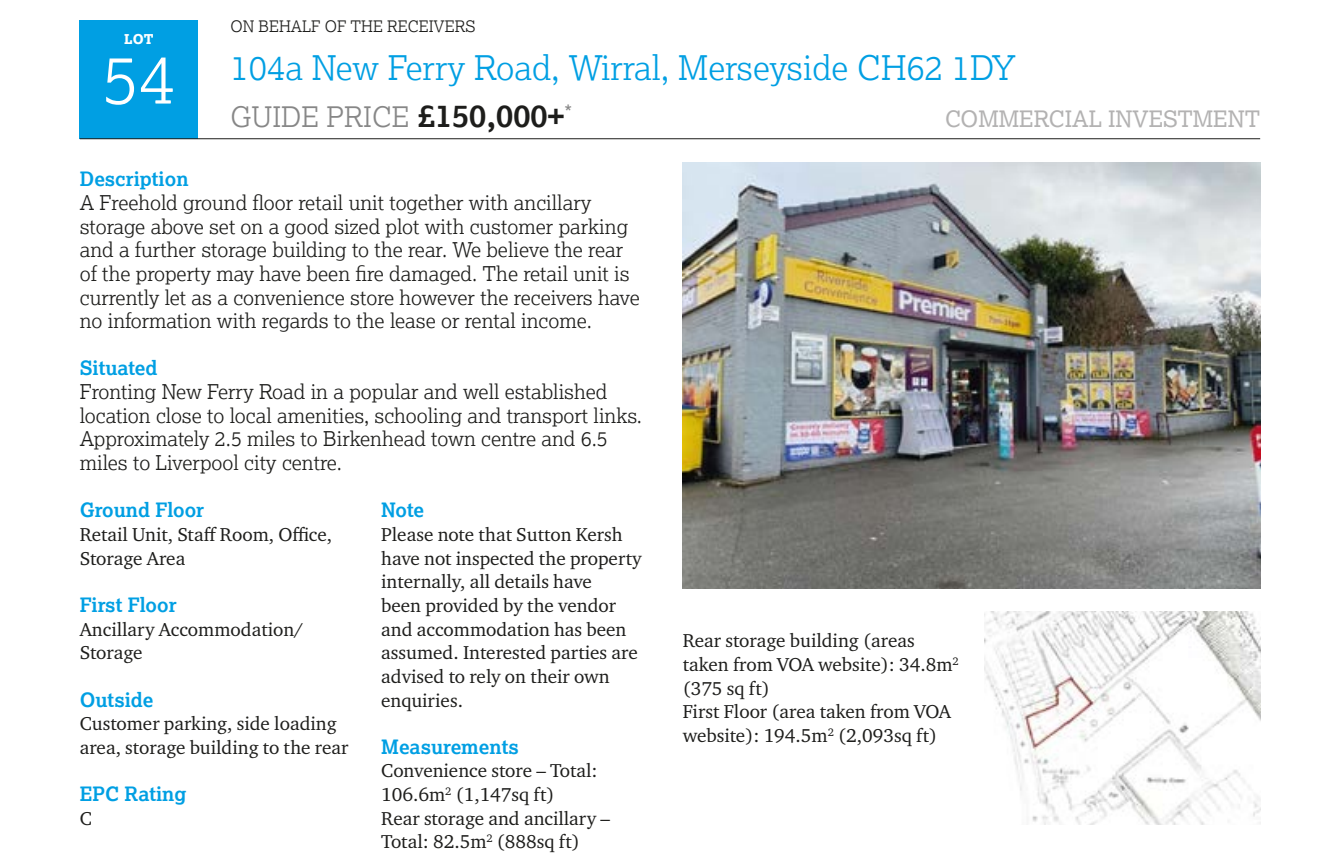
<style>
.page{position:relative;width:1339px;height:864px;background:#fff}
.page>*{position:absolute;margin:0;border:0;box-sizing:border-box;transform-origin:0 0}
.t1{font:300 67.5px "Lexia";color:#fff}
.t2{font:300 33.75px "Lexia";color:#009fe3}
.t3{font:300 28.12px "Lexia";color:#878787}
.t4{font:22.5px "Lexia";color:#b3b2b2}
.t5{font:300 20.25px/23.6px "Lexia";color:#1d1d1b}
.t6{font:700 19.8px "Lexia";color:#009fe3}
.t7{font:19.12px/23.6px "Charter ITC Pro";color:#1d1d1b}
.t8{font:300 15.75px "Lexia";color:#1d1d1b}
.t9{font:800 13.5px "Lexia";color:#fff}
.s1{font-weight:700;font-size:31.5px;color:#1d1d1b}
</style>
<div class="page">
<div style="left:80px;top:21px;width:118px;height:118px;background:#009fe3"></div>
<hr style="left:80px;top:138px;width:1180px;height:1px;background:#1d1d1b">
<img style="left:984px;top:611px;width:276px;height:213px">
<img style="left:682px;top:163px;width:578px;height:425px">
<p class="t9" style="left:124px;top:31px;width:31px">LOT</p>
<h1 class="t1" style="left:102px;top:36px;width:75px">54</h1>
<p class="t8" style="left:230px;top:17px;width:246px">ON BEHALF OF THE RECEIVERS</p>
<h2 class="t2" style="left:230px;top:46px;width:786px">104a New Ferry Road, Wirral, Merseyside CH62 1DY</h2>
<h3 class="t3" style="left:230px;top:99px;width:343px">GUIDE PRICE <span class="s1">£150,000+</span><sup>*</sup></h3>
<p class="t4" style="left:945px;top:105px;width:316px">COMMERCIAL INVESTMENT</p>
<p class="t6" style="left:80px;top:166px;width:110px">Description</p>
<p class="t5" style="left:80px;top:190px;width:561px">A Freehold ground floor retail unit together with ancillary storage above set on a good sized plot with customer parking and a further storage building to the rear. We believe the rear of the property may have been fire damaged. The retail unit is currently let as a convenience store however the receivers have no information with regards to the lease or rental income.</p>
<p class="t6" style="left:80px;top:355px;width:79px">Situated</p>
<p class="t5" style="left:80px;top:379px;width:563px">Fronting New Ferry Road in a popular and well established location close to local amenities, schooling and transport links.<br>Approximately 2.5 miles to Birkenhead town centre and 6.5 miles to Liverpool city centre.</p>
<p class="t6" style="left:80px;top:497px;width:126px">Ground Floor</p>
<p class="t7" style="left:80px;top:522px;width:254px">Retail Unit, Staff Room, Office,<br>Storage Area</p>
<p class="t6" style="left:80px;top:592px;width:98px">First Floor</p>
<p class="t7" style="left:80px;top:616px;width:225px">Ancillary Accommodation/<br>Storage</p>
<p class="t6" style="left:80px;top:686px;width:75px">Outside</p>
<p class="t7" style="left:80px;top:711px;width:270px">Customer parking, side loading area, storage building to the rear</p>
<p class="t6" style="left:80px;top:781px;width:108px">EPC Rating</p>
<p class="t7" style="left:80px;top:805px;width:14px">C</p>
<p class="t6" style="left:381px;top:497px;width:44px">Note</p>
<p class="t7" style="left:381px;top:522px;width:262px">Please note that Sutton Kersh have not inspected the property internally, all details have<br>been provided by the vendor and accommodation has been assumed. Interested parties are advised to rely on their own enquiries.</p>
<p class="t6" style="left:381px;top:733px;width:139px">Measurements</p>
<p class="t7" style="left:381px;top:758px;width:230px">Convenience store – Total:<br>106.6m<sup>2</sup> (1,147sq ft)<br>Rear storage and ancillary –<br>Total: 82.5m<sup>2</sup> (888sq ft)</p>
<p class="t7" style="left:682px;top:628px;width:277px">Rear storage building (areas taken from VOA website): 34.8m<sup>2 </sup>(375 sq ft)<br>First Floor (area taken from VOA website): 194.5m<sup>2</sup> (2,093sq ft)</p>
</div>
